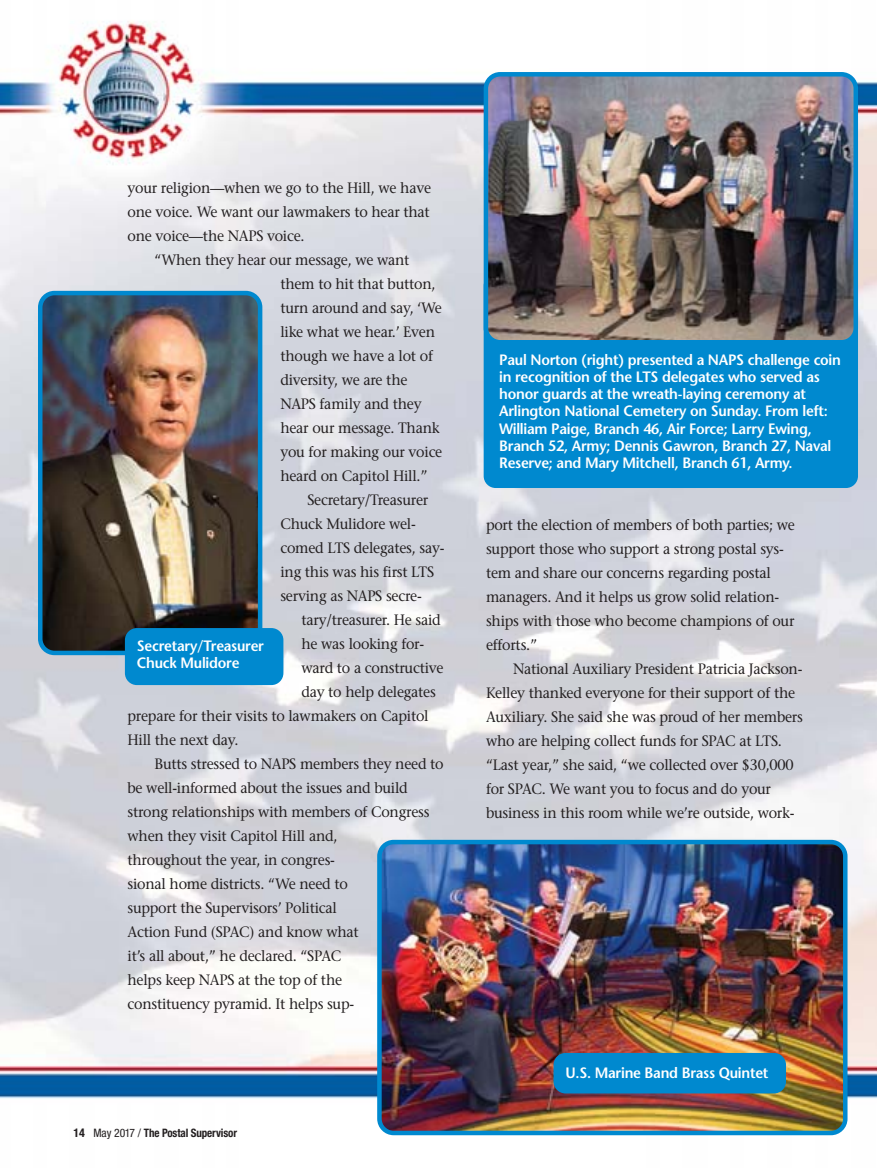
<style>
.page{position:relative;width:877px;height:1168px;background:#fff}
.page>*{position:absolute;margin:0;border:0;box-sizing:border-box;transform-origin:0 0}
.t1{font:15px/24px "Stone Serif";letter-spacing:-.015em;color:#231f20;scale:.95 1}
.t2{font:600 15px/17.2px "Stone Sans";letter-spacing:-.015em;color:#fff;scale:.95 1}
.t3{font:700 condensed 11.7px "Helvetica Neue";letter-spacing:-.01em;color:#231f20;scale:.95 1}
.s1{font-size:12px}
.s2{font-weight:400}
</style>
<div class="page">
<img style="left:0;top:21px;width:877px;height:1115px">
<img style="left:377px;top:839px;width:471px;height:296px">
<div style="left:484px;top:274px;width:374px;height:214px;background:#0089cf;border-radius:12px"></div>
<img style="left:484px;top:72px;width:374px;height:268px">
<div style="left:554px;top:1052px;width:232px;height:41px;background:#0089cf;border-radius:12px"></div>
<img style="left:38px;top:291px;width:224px;height:364px">
<div style="left:125px;top:628px;width:158px;height:57px;background:#0089cf;border-radius:12px"></div>
<p class="t1" style="left:128px;top:177px;width:321px;text-align:justify">your religion—when we go to the Hill, we have one voice. We want our lawmakers to hear that one voice—the NAPS voice.</p>
<p class="t1" style="left:154px;top:249px;width:270px">“When they hear our message, we want</p>
<p class="t1" style="left:280px;top:273px;width:165px">them to hit that button,</p>
<p class="t1" style="left:280px;top:297px;width:172px">turn around and say, ‘We</p>
<p class="t1" style="left:280px;top:321px;width:164px">like what we hear.’ Even</p>
<p class="t1" style="left:280px;top:345px;width:162px">though we have a lot of</p>
<p class="t1" style="left:280px;top:369px;width:135px">diversity, we are the</p>
<p class="t1" style="left:280px;top:393px;width:150px">NAPS family and they</p>
<p class="t1" style="left:280px;top:417px;width:169px">hear our message. Thank</p>
<p class="t1" style="left:280px;top:441px;width:172px">you for making our voice</p>
<p class="t1" style="left:280px;top:465px;width:156px">heard on Capitol Hill.”</p>
<p class="t1" style="left:307px;top:489px;width:129px">Secretary/Treasurer</p>
<p class="t1" style="left:280px;top:513px;width:144px">Chuck Mulidore wel-</p>
<p class="t1" style="left:280px;top:537px;width:174px">comed LTS delegates, say-</p>
<p class="t1" style="left:280px;top:561px;width:163px">ing this was his first LTS</p>
<p class="t1" style="left:280px;top:585px;width:150px">serving as NAPS secre-</p>
<p class="t1" style="left:301px;top:609px;width:148px">tary/treasurer. He said</p>
<p class="t1" style="left:301px;top:633px;width:131px">he was looking for-</p>
<p class="t1" style="left:301px;top:657px;width:151px">ward to a constructive</p>
<p class="t1" style="left:301px;top:681px;width:143px">day to help delegates</p>
<p class="t1" style="left:128px;top:705px;width:319px">prepare for their visits to lawmakers on Capitol</p>
<p class="t1" style="left:128px;top:729px;width:118px">Hill the next day.</p>
<p class="t1" style="left:154px;top:753px;width:306px">Butts stressed to NAPS members they need to</p>
<p class="t1" style="left:128px;top:777px;width:297px">be well-informed about the issues and build</p>
<p class="t1" style="left:128px;top:801px;width:319px">strong relationships with members of Congress</p>
<p class="t1" style="left:128px;top:825px;width:223px">when they visit Capitol Hill and,</p>
<p class="t1" style="left:128px;top:849px;width:220px">throughout the year, in congres-</p>
<p class="t1" style="left:128px;top:873px;width:233px">sional home districts. “We need to</p>
<p class="t1" style="left:128px;top:897px;width:222px">support the Supervisors’ Political</p>
<p class="t1" style="left:128px;top:921px;width:245px">Action Fund (SPAC) and know what</p>
<p class="t1" style="left:128px;top:945px;width:227px">it’s all about,” he declared. “SPAC</p>
<p class="t1" style="left:128px;top:969px;width:227px">helps keep NAPS at the top of the</p>
<p class="t1" style="left:128px;top:993px;width:240px">constituency pyramid. It helps sup-</p>
<p class="t2" style="left:137px;top:638px;width:135px">Secretary/Treasurer<br>Chuck Mulidore</p>
<p class="t3" style="left:74px;top:1128px;width:174px"><span class="s1">14</span> <span class="s2">May 2017 /</span> The Postal Supervisor</p>
<p class="t2" style="left:499px;top:352px;width:361px">Paul Norton (right) presented a NAPS challenge coin in recognition of the LTS delegates who served as honor guards at the wreath-laying ceremony at Arlington National Cemetery on Sunday. From left:<br>William Paige, Branch 46, Air Force; Larry Ewing, Branch 52, Army; Dennis Gawron, Branch 27, Naval Reserve; and Mary Mitchell, Branch 61, Army.</p>
<p class="t1" style="left:486px;top:514px;width:327px">port the election of members of both parties; we support those who support a strong postal sys&shy;tem and share our concerns regarding postal managers. And it helps us grow solid relation&shy;ships with those who become champions of our efforts.”</p>
<p class="t1" style="left:486px;top:658px;width:335px;text-indent:27px">National Auxiliary President Patricia Jackson-Kelley thanked everyone for their support of the Auxiliary. She said she was proud of her members who are helping collect funds for SPAC at LTS. “Last year,” she said, “we collected over $30,000 for SPAC. We want you to focus and do your business in this room while we’re outside, work-</p>
<p class="t2" style="left:566px;top:1065px;width:215px">U.S. Marine Band Brass Quintet</p>
</div>
